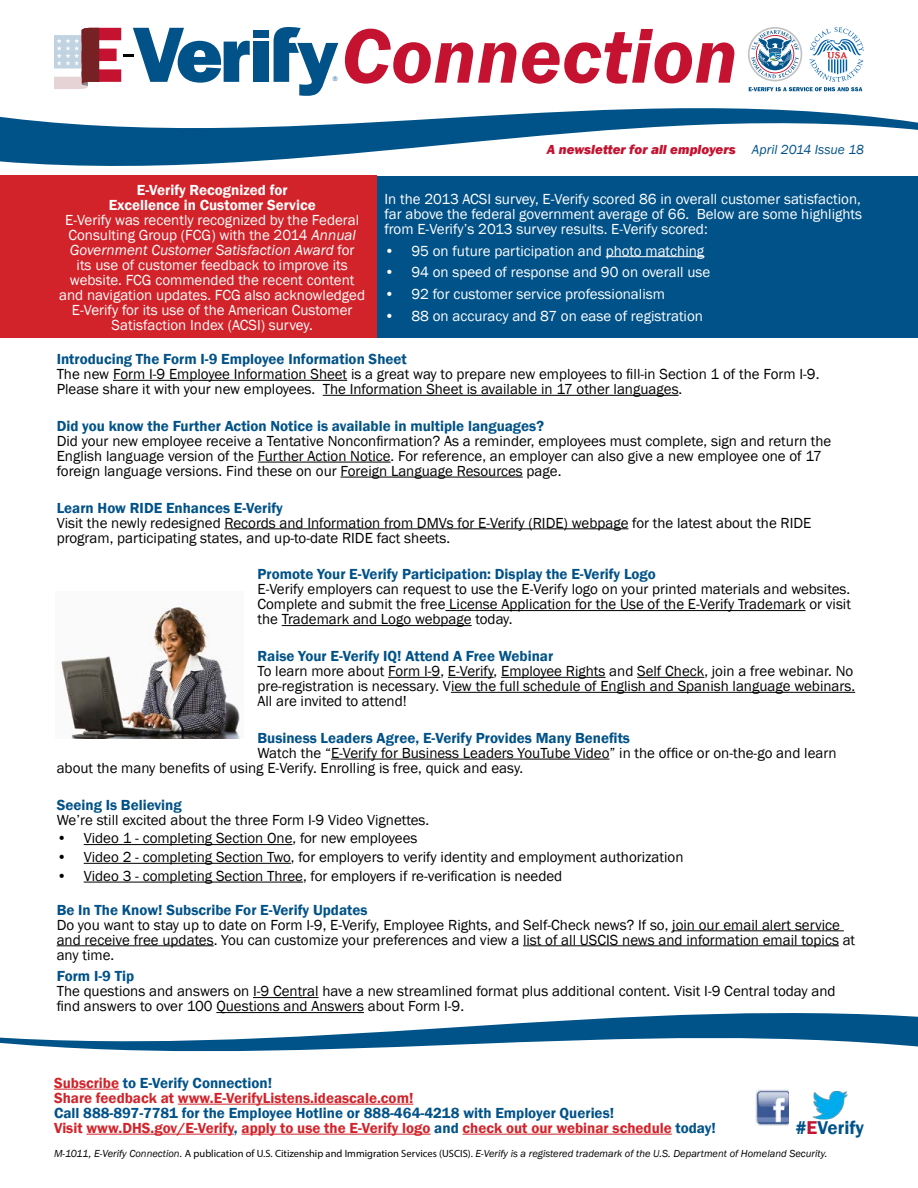
<style>
.page{position:relative;width:918px;height:1188px;background:#fff}
.page>*{position:absolute;margin:0;border:0;box-sizing:border-box;transform-origin:0 0}
.t1{font:italic 600 79.5px "Franklin Gothic";color:#c41230}
.t2{font:600 19.05px "Franklin Gothic";color:#005288}
.t3{font:15px/15px "Franklin Gothic";color:#000}
.t4{font:15px/15px "Franklin Gothic";color:#fff;text-align:center}
.t5{font:600 15px "Franklin Gothic";color:#005288}
.t6{font:600 15px/15px "Franklin Gothic";color:#d2232a}
.t7{font:italic 800 13.5px "Franklin Gothic";color:#c41230}
.t8{font:italic 10.5px "Franklin Gothic";color:#000}
.s1{color:#005288}
.s2{font-weight:400;color:#005288}
.s3{font-weight:600}
.s4{font-style:italic}
.s5{color:#c41230}
.s6{font-family:"Myriad Pro";font-style:normal}
</style>
<div class="page">
<hr style="left:113px;top:380px;width:234px;height:1px;background:#000">
<hr style="left:323px;top:395px;width:356px;height:1px;background:#000">
<hr style="left:258px;top:462px;width:133px;height:1px;background:#000">
<hr style="left:340px;top:477px;width:183px;height:1px;background:#000">
<hr style="left:224px;top:528px;width:404px;height:1px;background:#000">
<hr style="left:445px;top:610px;width:361px;height:1px;background:#000">
<hr style="left:282px;top:625px;width:190px;height:1px;background:#000">
<hr style="left:388px;top:677px;width:52px;height:1px;background:#000">
<hr style="left:448px;top:677px;width:46px;height:1px;background:#000">
<hr style="left:501px;top:677px;width:105px;height:1px;background:#000">
<hr style="left:637px;top:677px;width:67px;height:1px;background:#000">
<hr style="left:451px;top:692px;width:404px;height:1px;background:#000">
<hr style="left:331px;top:759px;width:278px;height:1px;background:#000">
<hr style="left:84px;top:844px;width:208px;height:1px;background:#000">
<hr style="left:84px;top:863px;width:207px;height:1px;background:#000">
<hr style="left:84px;top:882px;width:219px;height:1px;background:#000">
<hr style="left:672px;top:930px;width:172px;height:1px;background:#000">
<hr style="left:57px;top:945px;width:157px;height:1px;background:#000">
<hr style="left:523px;top:945px;width:316px;height:1px;background:#000">
<div style="left:365px;top:176px;width:553px;height:162px;background:#005288"></div>
<div style="left:0;top:176px;width:377px;height:162px;background:#d2232a"></div>
<svg style="left:0;top:69px;width:918px;height:107px"></svg>
<hr style="left:54px;top:1089px;width:65px;height:1px;background:#d2232a">
<hr style="left:178px;top:1104px;width:235px;height:1px;background:#d2232a">
<hr style="left:86px;top:1134px;width:148px;height:1px;background:#d2232a">
<hr style="left:242px;top:1134px;width:189px;height:1px;background:#d2232a">
<hr style="left:463px;top:1134px;width:209px;height:1px;background:#d2232a">
<div style="left:253px;top:31px;width:16px;height:7px;background:#005288"></div>
<div style="left:253px;top:42px;width:16px;height:40px;background:#005288"></div>
<svg style="left:274px;top:27px;width:64px;height:69px"></svg>
<svg style="left:54px;top:28px;width:196px;height:61px"></svg>
<svg style="left:748px;top:27px;width:116px;height:64px"></svg>
<svg style="left:0;top:997px;width:918px;height:55px"></svg>
<hr style="left:606px;top:256px;width:98px;height:1px;background:#fff">
<img style="left:60px;top:603px;width:180px;height:135px">
<img style="left:755px;top:1089px;width:34px;height:36px">
<img style="left:812px;top:1090px;width:36px;height:30px">
<p class="t1" style="left:332px;top:5px;width:407px"><span class="s1">➔</span> Connection</p>
<p class="t7" style="left:547px;top:140px;width:319px">A newsletter for all employers <span class="s2">April 2014 Issue 18</span></p>
<p class="t4" style="left:59px;top:183px;width:307px"><span class="s3">E-Verify Recognized for<br>Excellence in Customer Service<br></span>E-Verify was recently recognized by the Federal Consulting Group (FCG) with the 2014 <span class="s4">Annual Government Customer Satisfaction Award</span> for<br>its use of customer feedback to improve its website. FCG commended the recent content and navigation updates. FCG also acknowledged E-Verify for its use of the American Customer Satisfaction Index (ACSI) survey.</p>
<p class="t4" style="left:384px;top:192px;width:479px;text-align:justify">In the 2013 ACSI survey, E-Verify scored 86 in overall customer satisfaction, far above the federal government average of 66. Below are some highlights from E-Verify’s 2013 survey results. E-Verify scored:</p>
<p class="t4" style="left:384px;top:243px;width:321px">• 95 on future participation and photo matching</p>
<p class="t4" style="left:384px;top:265px;width:327px">• 94 on speed of response and 90 on overall use</p>
<p class="t4" style="left:384px;top:287px;width:282px">• 92 for customer service professionalism</p>
<p class="t4" style="left:384px;top:309px;width:320px">• 88 on accuracy and 87 on ease of registration</p>
<h2 class="t5" style="left:57px;top:350px;width:352px">Introducing The Form I-9 Employee Information Sheet</h2>
<p class="t3" style="left:57px;top:367px;width:764px">The new Form I-9 Employee Information Sheet is a great way to prepare new employees to fill-in Section 1 of the Form I-9.<br>Please share it with your new employees. The Information Sheet is available in 17 other languages.</p>
<h2 class="t5" style="left:57px;top:417px;width:489px">Did you know the Further Action Notice is available in multiple languages?</h2>
<p class="t3" style="left:57px;top:434px;width:776px">Did your new employee receive a Tentative Nonconfirmation? As a reminder, employees must complete, sign and return the<br>English language version of the Further Action Notice. For reference, an employer can also give a new employee one of 17 foreign language versions. Find these on our Foreign Language Resources page.</p>
<h2 class="t5" style="left:57px;top:498px;width:228px">Learn How RIDE Enhances E-Verify</h2>
<p class="t3" style="left:57px;top:516px;width:756px">Visit the newly redesigned Records and Information from DMVs for E-Verify (RIDE) webpage for the latest about the RIDE program, participating states, and up-to-date RIDE fact sheets.</p>
<h2 class="t5" style="left:257px;top:565px;width:400px">Promote Your E-Verify Participation: Display the E-Verify Logo</h2>
<p class="t3" style="left:257px;top:582px;width:595px;text-align:justify">E-Verify employers can request to use the E-Verify logo on your printed materials and websites.<br>Complete and submit the free License Application for the Use of the E-Verify Trademark or visit the Trademark and Logo webpage today.</p>
<h2 class="t5" style="left:257px;top:647px;width:297px">Raise Your E-Verify IQ! Attend A Free Webinar</h2>
<p class="t3" style="left:257px;top:664px;width:599px">To learn more about Form I-9, E-Verify, Employee Rights and Self Check, join a free webinar. No pre-registration is necessary. View the full schedule of English and Spanish language webinars.<br>All are invited to attend!</p>
<h2 class="t5" style="left:257px;top:729px;width:374px">Business Leaders Agree, E-Verify Provides Many Benefits</h2>
<p class="t3" style="left:57px;top:746px;width:781px;text-indent:201px">Watch the “E-Verify for Business Leaders YouTube Video” in the office or on-the-go and learn about the many benefits of using E-Verify. Enrolling is free, quick and easy.</p>
<h2 class="t5" style="left:57px;top:795px;width:127px">Seeing Is Believing</h2>
<p class="t3" style="left:57px;top:813px;width:374px">We’re still excited about the three Form I-9 Video Vignettes.</p>
<p class="t3" style="left:57px;top:831px;width:362px">• Video 1 - completing Section One, for new employees</p>
<p class="t3" style="left:57px;top:850px;width:628px">• Video 2 - completing Section Two, for employers to verify identity and employment authorization</p>
<p class="t3" style="left:57px;top:869px;width:507px">• Video 3 - completing Section Three, for employers if re-verification is needed</p>
<h2 class="t5" style="left:57px;top:900px;width:312px">Be In The Know! Subscribe For E-Verify Updates</h2>
<p class="t3" style="left:57px;top:918px;width:800px">Do you want to stay up to date on Form I-9, E-Verify, Employee Rights, and Self-Check news? If so, join our email alert service and receive free updates. You can customize your preferences and view a list of all USCIS news and information email topics at any time.</p>
<h2 class="t5" style="left:57px;top:967px;width:79px">Form I-9 Tip</h2>
<p class="t3" style="left:57px;top:984px;width:780px">The questions and answers on I-9 Central have a new streamlined format plus additional content. Visit I-9 Central today and find answers to over 100 Questions and Answers about Form I-9.</p>
<p class="t6" style="left:54px;top:1076px;width:663px">Subscribe <span class="s1">to E-Verify Connection!<br></span>Share feedback at www.E-VerifyListens.ideascale.com!<br><span class="s1">Call 888-897-7781 for the Employee Hotline or 888-464-4218 with Employer Queries!<br></span>Visit www.DHS.gov/E-Verify<span class="s1">,</span> apply to use the E-Verify logo <span class="s1">and</span> check out our webinar schedule <span class="s1">today!</span></p>
<p class="t2" style="left:795px;top:1116px;width:70px">#<span class="s5">E</span>Verify</p>
<h3 class="t8" style="left:54px;top:1147px;width:775px">M-1011, E-Verify Connection. <span class="s6">A publication of U.S. Citizenship and Immigration Services (USCIS).</span> E-Verify is a registered trademark of the U.S. Department of Homeland Security.</h3>
</div>
